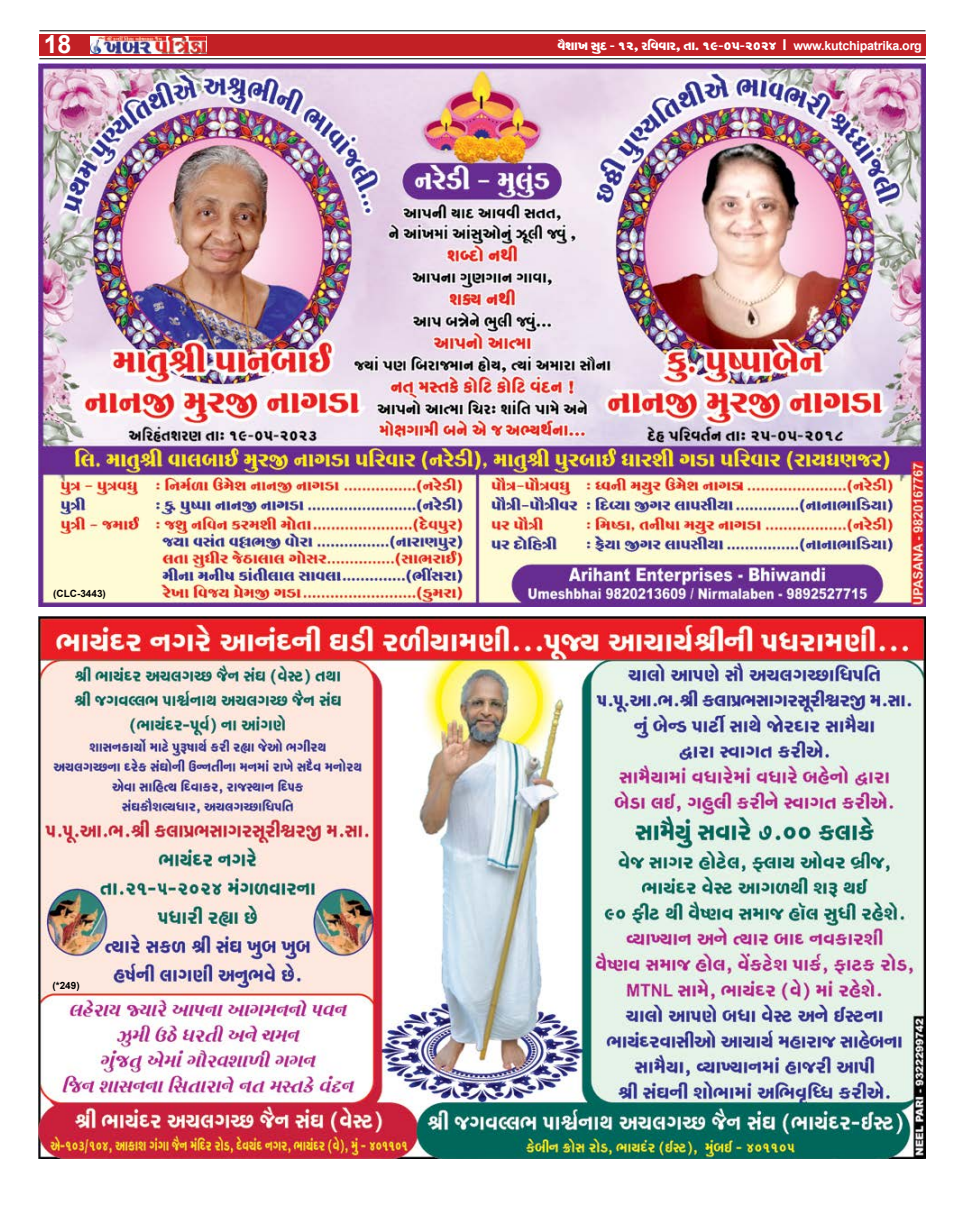
<style>
.page{position:relative;width:964px;height:1205px;background:#fff}
.page>*{position:absolute;margin:0;border:0;box-sizing:border-box;transform-origin:0 0}
.t1{font:700 25px "Arial";color:#fff}
.t2{font:15px "SHREE GUJ7";letter-spacing:-.02em;color:#fff}
.t3{font:700 10px "Arial";color:#000}
.s1{font-family:"Arial";font-weight:700}
.s2{font-family:"Arial";font-weight:700;font-size:12.5px}
</style>
<div class="page">
<div style="left:39px;top:34px;width:887px;height:21px;background:#c22025"></div>
<hr style="left:39px;top:58px;width:886px;height:1px;background:#000">
<hr style="left:39px;top:30px;width:886px;height:1px;background:#000">
<img style="left:90px;top:36px;width:116px;height:17px">
<img style="left:39px;top:64px;width:886px;height:542px">
<img style="left:39px;top:617px;width:886px;height:542px">
<h1 class="t1" style="left:44px;top:27px;width:29px">18</h1>
<p class="t2" style="left:557px;top:38px;width:366px">h¥ipM kyv$ - 12, frhhpf, sp. 19-05-2024 <span class="s1">I</span> <span class="s2">www.kutchipatrika.org</span></p>
<p class="t3" style="left:53px;top:587px;width:54px">(CLC-3443)</p>
<p class="t3" style="left:52px;top:979px;width:29px">(*249)</p>
</div>
